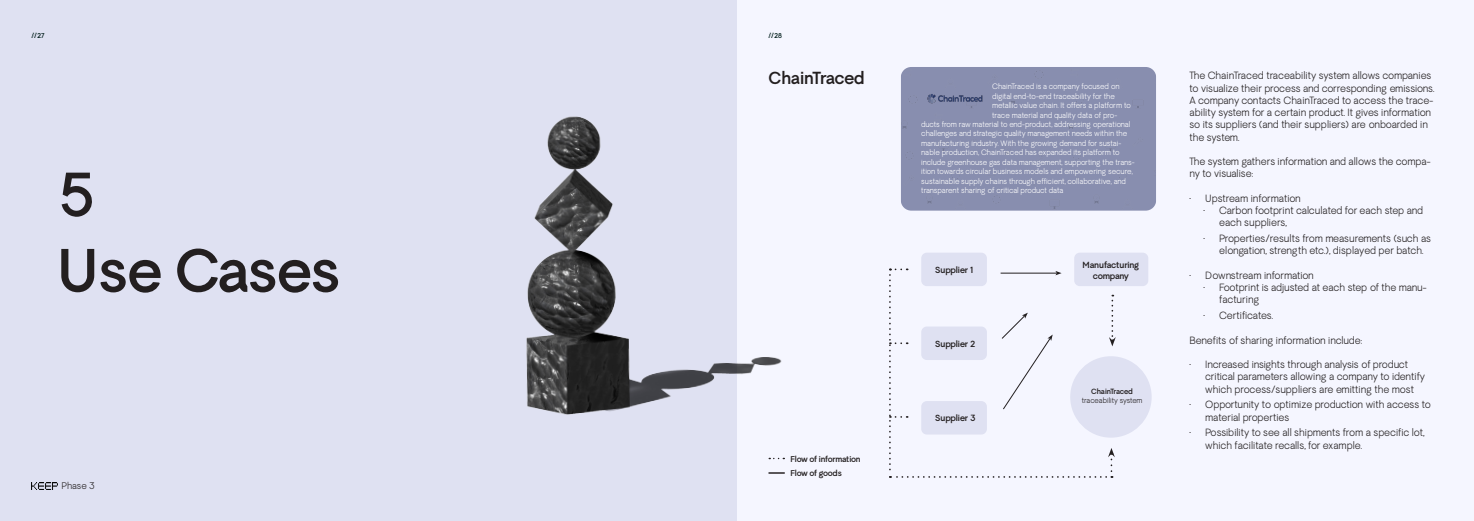
<style>
.page{position:relative;width:1474px;height:521px;background:#fff}
.page>*{position:absolute;margin:0;border:0;box-sizing:border-box;transform-origin:0 0}
.t1{font:700 61.25px "Boid Sans";letter-spacing:-.025em;color:#231f20}
.t2{font:700 17.5px "Boid Sans";letter-spacing:-.03em;color:#231f20}
.t3{font:10.5px/12.2px "Boid Sans";letter-spacing:-.02em;color:#231f20}
.t4{font:9.62px "Boid Sans";letter-spacing:-.01em;color:#231f20}
.t5{font:700 8.92px/10.7px "Boid Sans";letter-spacing:-.03em;color:#231f20;text-align:center}
.t6{font:700 8.4px "Boid Sans";letter-spacing:-.03em;color:#231f20}
.t7{font:7.88px "Boid Sans";letter-spacing:-.02em;color:#fff}
.t8{font:7.61px "Boid Sans";letter-spacing:-.005em;color:#231f20}
.t9{font:700 7.61px "Boid Sans";letter-spacing:-.03em;color:#231f20}
.t10{font:700 7px "Boid Sans";color:#001d1a}
</style>
<div class="page">
<div style="left:0;top:0;width:737px;height:521px;background:#dfe1f2"></div>
<img style="left:32px;top:483px;width:26px;height:6px">
<div style="left:737px;top:0;width:736px;height:521px;background:#f5f6ff"></div>
<div style="left:921px;top:253px;width:65px;height:33px;background:#dfe1f2;border-radius:6px"></div>
<div style="left:1074px;top:253px;width:74px;height:33px;background:#dfe1f2;border-radius:6px"></div>
<div style="left:901px;top:67px;width:255px;height:144px;background:#888eaf"></div>
<img style="left:922px;top:85px;width:65px;height:27px">
<div style="left:1070px;top:356px;width:81px;height:82px;background:#dfe1f2;border-radius:50%"></div>
<svg style="left:768px;top:472px;width:16px;height:2px"></svg>
<svg style="left:889px;top:268px;width:226px;height:210px"></svg>
<img style="left:526px;top:116px;width:256px;height:299px">
<p class="t10" style="left:32px;top:31px;width:15px">//27</p>
<p class="t1" style="left:58px;top:152px;width:40px">5</p>
<p class="t1" style="left:58px;top:227px;width:284px">Use Cases</p>
<p class="t4" style="left:62px;top:481px;width:35px">Phase 3</p>
<p class="t10" style="left:768px;top:31px;width:15px">//28</p>
<p class="t2" style="left:768px;top:65px;width:98px">ChainTraced</p>
<p class="t6" style="left:790px;top:453px;width:72px">Flow of information</p>
<p class="t6" style="left:790px;top:467px;width:53px">Flow of goods</p>
<p class="t7" style="left:992px;top:82px;width:129px">ChainTraced is a company focused on</p>
<p class="t7" style="left:992px;top:92px;width:124px">digital end-to-end traceability for the</p>
<p class="t7" style="left:992px;top:101px;width:140px">metallic value chain. It offers a platform to</p>
<p class="t7" style="left:992px;top:111px;width:127px">trace material and quality data of pro-</p>
<p class="t7" style="left:921px;top:120px;width:211px">ducts from raw material to end-product, addressing operational</p>
<p class="t7" style="left:921px;top:130px;width:207px">challenges and strategic quality management needs within the</p>
<p class="t7" style="left:921px;top:139px;width:201px">manufacturing industry. With the growing demand for sustai-</p>
<p class="t7" style="left:921px;top:149px;width:200px">nable production, ChainTraced has expanded its platform to</p>
<p class="t7" style="left:921px;top:158px;width:215px">include greenhouse gas data management, supporting the trans-</p>
<p class="t7" style="left:921px;top:168px;width:213px">ition towards circular business models and empowering secure,</p>
<p class="t7" style="left:921px;top:177px;width:206px">sustainable supply chains through efficient, collaborative, and</p>
<p class="t7" style="left:921px;top:186px;width:144px">transparent sharing of critical product data</p>
<p class="t5" style="left:935px;top:264px;width:39px">Supplier 1</p>
<p class="t5" style="left:1082px;top:259px;width:58px">Manufacturing company</p>
<p class="t5" style="left:935px;top:338px;width:41px">Supplier 2</p>
<p class="t5" style="left:935px;top:412px;width:42px">Supplier 3</p>
<p class="t9" style="left:1091px;top:386px;width:43px">ChainTraced</p>
<p class="t8" style="left:1081px;top:396px;width:62px">traceability system</p>
<p class="t3" style="left:1189px;top:70px;width:246px">The ChainTraced traceability system allows companies to visualize their process and corresponding emissions.<br>A company contacts ChainTraced to access the trace&shy;ability system for a certain product. It gives information so its suppliers (and their suppliers) are onboarded in the system.</p>
<p class="t3" style="left:1189px;top:156px;width:242px">The system gathers information and allows the compa&shy;ny to visualise:</p>
<p class="t3" style="left:1189px;top:192px;width:113px">• Upstream information</p>
<p class="t3" style="left:1219px;top:205px;width:205px;text-indent:-16px">• Carbon footprint calculated for each step and each suppliers,</p>
<p class="t3" style="left:1219px;top:233px;width:213px;text-indent:-16px">• Properties/results from measurements (such as elongation, strength etc.), displayed per batch.</p>
<p class="t3" style="left:1189px;top:269px;width:126px">• Downstream information</p>
<p class="t3" style="left:1219px;top:282px;width:209px;text-indent:-16px">• Footprint is adjusted at each step of the manu&shy;facturing</p>
<p class="t3" style="left:1203px;top:310px;width:71px">• Certificates.</p>
<p class="t3" style="left:1189px;top:334px;width:174px">Benefits of sharing information include:</p>
<p class="t3" style="left:1205px;top:359px;width:221px;text-indent:-16px">• Increased insights through analysis of product critical parameters allowing a company to identify which process/suppliers are emitting the most</p>
<p class="t3" style="left:1205px;top:399px;width:227px;text-indent:-16px">• Opportunity to optimize production with access to material properties</p>
<p class="t3" style="left:1205px;top:427px;width:221px;text-indent:-16px">• Possibility to see all shipments from a specific lot, which facilitate recalls, for example.</p>
</div>
